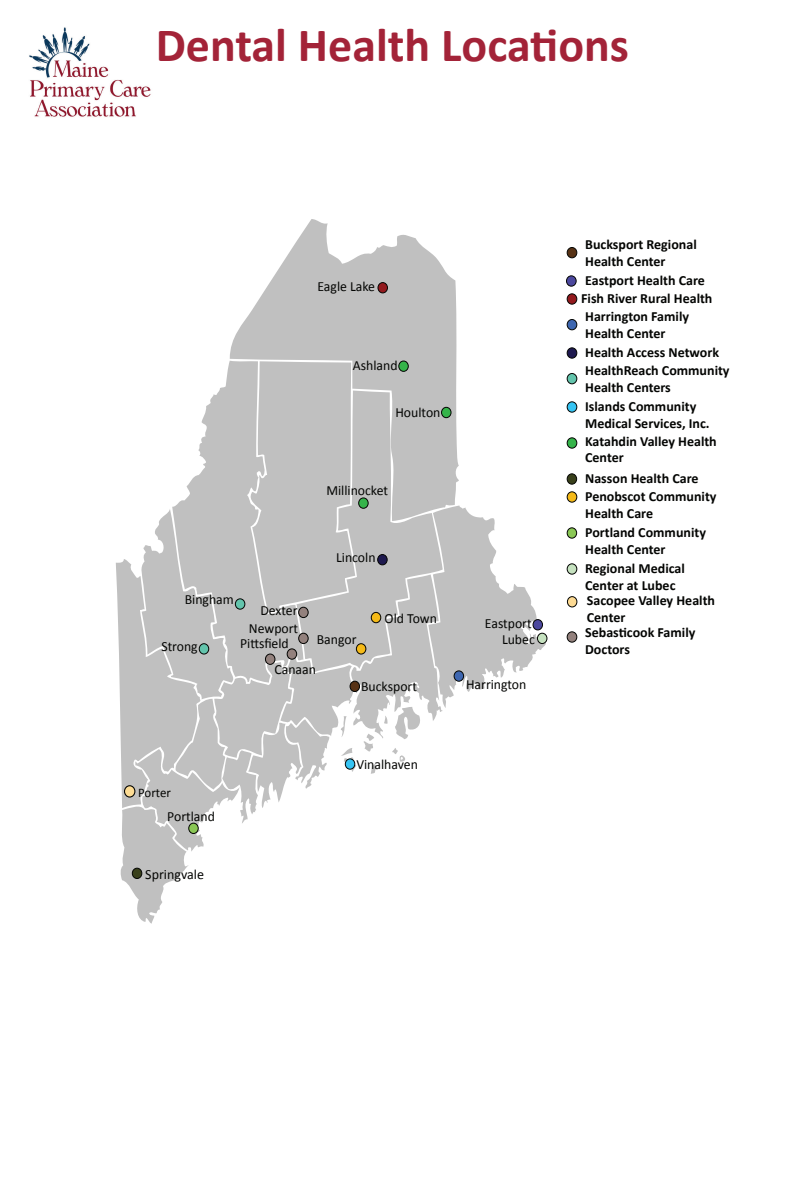
<style>
.page{position:relative;width:790px;height:1178px;background:#fff}
.page>*{position:absolute;margin:0;border:0;box-sizing:border-box;transform-origin:0 0}
.t1{font:700 48px "Calibri";color:#a32338}
.t2{font:700 14px/16.8px "Calibri";color:#040503}
.t3{font:14px/16.2px "Calibri";color:#040503;text-align:right}
.t4{font:13.1px "Calibri";color:#040503}
</style>
<div class="page">
<svg style="left:116px;top:361px;width:431px;height:563px"></svg>
<svg style="left:297px;top:521px;width:146px;height:151px;fill:#c0c0c0"></svg>
<svg style="left:230px;top:219px;width:229px;height:302px;fill:#c0c0c0"></svg>
<div style="left:378px;top:283px;width:9px;height:10px;background:#931a1e;border-radius:50%"></div>
<div style="left:377px;top:282px;width:11px;height:11px;border:1px solid #040503;border-radius:50%"></div>
<div style="left:442px;top:407px;width:9px;height:11px;background:#35b44a;border-radius:50%"></div>
<div style="left:441px;top:407px;width:11px;height:11px;border:1px solid #040503;border-radius:50%"></div>
<div style="left:359px;top:498px;width:9px;height:10px;background:#35b44a;border-radius:50%"></div>
<div style="left:358px;top:497px;width:11px;height:12px;border:1px solid #040503;border-radius:50%"></div>
<div style="left:378px;top:555px;width:9px;height:10px;background:#1e194f;border-radius:50%"></div>
<div style="left:377px;top:554px;width:11px;height:11px;border:1px solid #040503;border-radius:50%"></div>
<div style="left:345px;top:759px;width:10px;height:10px;background:#36c4f3;border-radius:50%"></div>
<div style="left:345px;top:758px;width:10px;height:12px;border:1px solid #040503;border-radius:50%"></div>
<div style="left:132px;top:868px;width:10px;height:11px;background:#39401b;border-radius:50%"></div>
<div style="left:132px;top:868px;width:10px;height:11px;border:1px solid #040503;border-radius:50%"></div>
<div style="left:533px;top:620px;width:10px;height:10px;background:#4c489e;border-radius:50%"></div>
<div style="left:533px;top:619px;width:10px;height:11px;border:1px solid #040503;border-radius:50%"></div>
<div style="left:537px;top:633px;width:10px;height:11px;background:#c6e2c0;border-radius:50%"></div>
<div style="left:537px;top:633px;width:10px;height:11px;border:1px solid #040503;border-radius:50%"></div>
<div style="left:454px;top:671px;width:10px;height:10px;background:#3e67b1;border-radius:50%"></div>
<div style="left:454px;top:670px;width:10px;height:12px;border:1px solid #040503;border-radius:50%"></div>
<div style="left:350px;top:681px;width:10px;height:11px;background:#573215;border-radius:50%"></div>
<div style="left:350px;top:681px;width:10px;height:11px;border:1px solid #040503;border-radius:50%"></div>
<div style="left:299px;top:607px;width:9px;height:11px;background:#93817d;border-radius:50%"></div>
<div style="left:298px;top:607px;width:11px;height:11px;border:1px solid #040503;border-radius:50%"></div>
<div style="left:299px;top:633px;width:9px;height:11px;background:#93817d;border-radius:50%"></div>
<div style="left:298px;top:633px;width:11px;height:11px;border:1px solid #040503;border-radius:50%"></div>
<div style="left:287px;top:649px;width:10px;height:10px;background:#93817d;border-radius:50%"></div>
<div style="left:287px;top:648px;width:10px;height:12px;border:1px solid #040503;border-radius:50%"></div>
<div style="left:265px;top:654px;width:10px;height:10px;background:#93817d;border-radius:50%"></div>
<div style="left:265px;top:654px;width:10px;height:11px;border:1px solid #040503;border-radius:50%"></div>
<div style="left:371px;top:612px;width:10px;height:11px;background:#f5ba18;border-radius:50%"></div>
<div style="left:371px;top:612px;width:10px;height:11px;border:1px solid #040503;border-radius:50%"></div>
<div style="left:356px;top:644px;width:10px;height:10px;background:#f5ba18;border-radius:50%"></div>
<div style="left:356px;top:643px;width:10px;height:12px;border:1px solid #040503;border-radius:50%"></div>
<div style="left:199px;top:644px;width:10px;height:10px;background:#63c4ac;border-radius:50%"></div>
<div style="left:199px;top:643px;width:10px;height:12px;border:1px solid #040503;border-radius:50%"></div>
<div style="left:235px;top:599px;width:10px;height:10px;background:#63c4ac;border-radius:50%"></div>
<div style="left:235px;top:598px;width:10px;height:12px;border:1px solid #040503;border-radius:50%"></div>
<div style="left:567px;top:294px;width:10px;height:10px;background:#931a1e;border-radius:50%"></div>
<div style="left:567px;top:293px;width:10px;height:12px;border:1px solid #040503;border-radius:50%"></div>
<div style="left:567px;top:438px;width:10px;height:10px;background:#35b44a;border-radius:50%"></div>
<div style="left:567px;top:437px;width:10px;height:12px;border:1px solid #040503;border-radius:50%"></div>
<div style="left:567px;top:348px;width:10px;height:10px;background:#1e194f;border-radius:50%"></div>
<div style="left:567px;top:347px;width:10px;height:12px;border:1px solid #040503;border-radius:50%"></div>
<div style="left:567px;top:276px;width:9px;height:10px;background:#4c489e;border-radius:50%"></div>
<div style="left:566px;top:275px;width:11px;height:12px;border:1px solid #040503;border-radius:50%"></div>
<div style="left:567px;top:564px;width:10px;height:10px;background:#c6e2c0;border-radius:50%"></div>
<div style="left:567px;top:563px;width:10px;height:12px;border:1px solid #040503;border-radius:50%"></div>
<div style="left:567px;top:320px;width:10px;height:10px;background:#3e67b1;border-radius:50%"></div>
<div style="left:567px;top:319px;width:10px;height:11px;border:1px solid #040503;border-radius:50%"></div>
<div style="left:567px;top:248px;width:10px;height:10px;background:#573215;border-radius:50%"></div>
<div style="left:567px;top:247px;width:10px;height:11px;border:1px solid #040503;border-radius:50%"></div>
<div style="left:567px;top:492px;width:10px;height:10px;background:#f5ba18;border-radius:50%"></div>
<div style="left:567px;top:491px;width:10px;height:12px;border:1px solid #040503;border-radius:50%"></div>
<div style="left:567px;top:632px;width:10px;height:10px;background:#93817d;border-radius:50%"></div>
<div style="left:567px;top:631px;width:10px;height:12px;border:1px solid #040503;border-radius:50%"></div>
<div style="left:567px;top:374px;width:10px;height:10px;background:#63c4ac;border-radius:50%"></div>
<div style="left:567px;top:373px;width:10px;height:11px;border:1px solid #040503;border-radius:50%"></div>
<div style="left:567px;top:402px;width:10px;height:10px;background:#36c4f3;border-radius:50%"></div>
<div style="left:567px;top:401px;width:10px;height:12px;border:1px solid #040503;border-radius:50%"></div>
<div style="left:567px;top:528px;width:10px;height:10px;background:#8ac755;border-radius:50%"></div>
<div style="left:567px;top:527px;width:10px;height:12px;border:1px solid #040503;border-radius:50%"></div>
<div style="left:567px;top:474px;width:10px;height:10px;background:#39401b;border-radius:50%"></div>
<div style="left:567px;top:473px;width:10px;height:12px;border:1px solid #040503;border-radius:50%"></div>
<div style="left:189px;top:823px;width:9px;height:11px;background:#8ac755;border-radius:50%"></div>
<div style="left:188px;top:823px;width:11px;height:11px;border:1px solid #040503;border-radius:50%"></div>
<div style="left:399px;top:361px;width:9px;height:10px;background:#35b44a;border-radius:50%"></div>
<div style="left:398px;top:361px;width:11px;height:11px;border:1px solid #040503;border-radius:50%"></div>
<img style="left:29px;top:27px;width:122px;height:90px">
<div style="left:125px;top:786px;width:10px;height:11px;background:#fddc94;border-radius:50%"></div>
<div style="left:124px;top:785px;width:11px;height:13px;border:1px solid #040503;border-radius:50%"></div>
<div style="left:567px;top:597px;width:10px;height:10px;background:#fdda93;border-radius:50%"></div>
<div style="left:567px;top:596px;width:10px;height:11px;border:1px solid #040503;border-radius:50%"></div>
<h1 class="t1" style="left:156px;top:14px;width:475px">Dental Health Locations</h1>
<p class="t3" style="left:318px;top:278px;width:59px">Eagle Lake</p>
<p class="t3" style="left:353px;top:358px;width:46px">Ashland</p>
<p class="t3" style="left:395px;top:404px;width:47px">Houlton</p>
<p class="t3" style="left:326px;top:482px;width:63px">Millinocket</p>
<p class="t3" style="left:336px;top:549px;width:41px">Lincoln</p>
<p class="t3" style="left:185px;top:591px;width:51px">Bingham</p>
<p class="t3" style="left:161px;top:639px;width:38px">Strong</p>
<p class="t3" style="left:260px;top:602px;width:39px">Dexter</p>
<p class="t3" style="left:249px;top:621px;width:51px">Newport</p>
<p class="t3" style="left:240px;top:635px;width:50px">Pittsfield</p>
<p class="t3" style="left:317px;top:631px;width:41px">Bangor</p>
<p class="t3" style="left:274px;top:661px;width:43px">Canaan</p>
<p class="t3" style="left:385px;top:610px;width:54px">Old Town</p>
<p class="t3" style="left:361px;top:678px;width:57px">Bucksport</p>
<p class="t4" style="left:138px;top:784px;width:34px">Porter</p>
<p class="t3" style="left:167px;top:808px;width:49px">Portland</p>
<p class="t3" style="left:145px;top:866px;width:60px">Springvale</p>
<p class="t3" style="left:356px;top:756px;width:63px">Vinalhaven</p>
<p class="t3" style="left:485px;top:615px;width:51px">Eastport<br>Lubec</p>
<p class="t3" style="left:466px;top:677px;width:62px">Harrington</p>
<p class="t2" style="left:585px;top:236px;width:113px">Bucksport Regional<br>Health Center</p>
<p class="t2" style="left:585px;top:272px;width:121px">Eastport Health Care</p>
<p class="t2" style="left:581px;top:290px;width:133px">Fish River Rural Health</p>
<p class="t2" style="left:585px;top:308px;width:105px">Harrington Family<br>Health Center</p>
<p class="t2" style="left:585px;top:344px;width:135px">Health Access Network</p>
<p class="t2" style="left:585px;top:362px;width:146px">HealthReach Community<br>Health Centers</p>
<p class="t2" style="left:585px;top:398px;width:126px">Islands Community<br>Medical Services, Inc.</p>
<p class="t2" style="left:585px;top:433px;width:133px">Katahdin Valley Health<br>Center</p>
<p class="t2" style="left:585px;top:470px;width:115px">Nasson Health Care</p>
<p class="t2" style="left:585px;top:488px;width:133px">Penobscot Community<br>Health Care</p>
<p class="t2" style="left:585px;top:524px;width:122px">Portland Community<br>Health Center</p>
<p class="t2" style="left:585px;top:560px;width:101px">Regional Medical<br>Center at Lubec</p>
<p class="t2" style="left:587px;top:592px;width:130px">Sacopee Valley Health<br>Center</p>
<p class="t2" style="left:585px;top:624px;width:112px">Sebasticook Family<br>Doctors</p>
</div>
